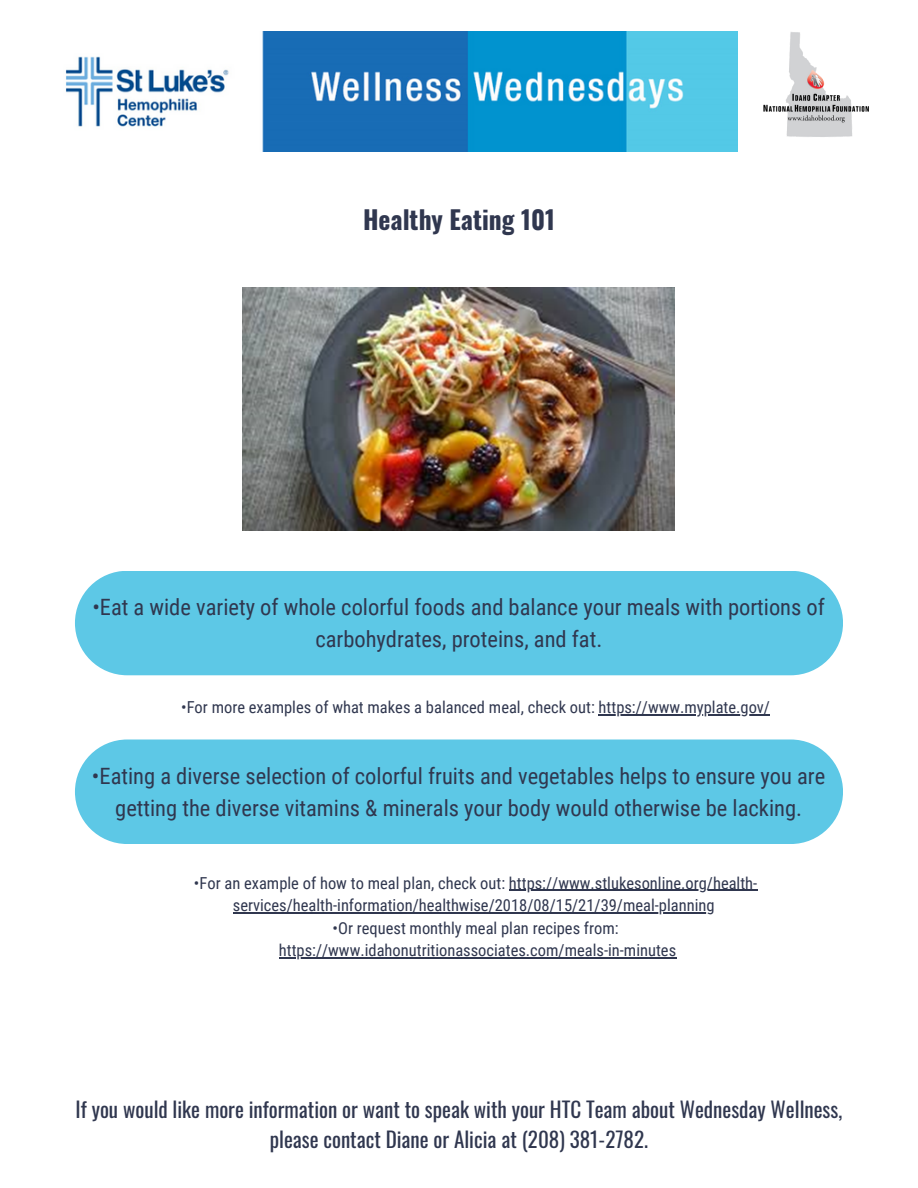
<style>
.page{position:relative;width:918px;height:1188px;background:#fff}
.page>*{position:absolute;margin:0;border:0;box-sizing:border-box;transform-origin:0 0}
.t1{font:700 25.5px "Oswald";color:#30374f}
.t2{font:22.5px/31.5px "Roboto Condensed";color:#30374f;text-align:center}
.t3{font:21px/29.5px "Oswald";color:#30374f;text-align:center}
.t4{font:16.5px/22.5px "Roboto Condensed";color:#30374f;text-align:center}
</style>
<div class="page">
<img style="left:65px;top:32px;width:672px;height:119px">
<img style="left:763px;top:32px;width:106px;height:105px">
<img style="left:243px;top:288px;width:432px;height:243px">
<div style="left:75px;top:571px;width:768px;height:104px;background:#5dc8e6;border-radius:52px"></div>
<hr style="left:599px;top:714px;width:171px;height:1px;background:#30374f">
<div style="left:75px;top:740px;width:768px;height:104px;background:#5dc8e6;border-radius:52px"></div>
<hr style="left:509px;top:890px;width:248px;height:1px;background:#30374f">
<hr style="left:233px;top:912px;width:482px;height:1px;background:#30374f">
<hr style="left:279px;top:957px;width:397px;height:1px;background:#30374f">
<h2 class="t1" style="left:363px;top:200px;width:193px">Healthy Eating 101</h2>
<p class="t2" style="left:92px;top:592px;width:734px">•Eat a wide variety of whole colorful foods and balance your meals with portions of carbohydrates, proteins, and fat.</p>
<p class="t4" style="left:181px;top:696px;width:590px">•For more examples of what makes a balanced meal, check out: https://www.myplate.gov/</p>
<p class="t2" style="left:92px;top:761px;width:735px">•Eating a diverse selection of colorful fruits and vegetables helps to ensure you are getting the diverse vitamins &amp; minerals your body would otherwise be lacking.</p>
<h2 class="t4" style="left:194px;top:872px;width:565px">•For an example of how to meal plan, check out: https://www.stlukesonline.org/health&shy;services/health-information/healthwise/2018/08/15/21/39/meal-planning</h2>
<p class="t4" style="left:279px;top:917px;width:399px">•Or request monthly meal plan recipes from: https://www.idahonutritionassociates.com/meals-in-minutes</p>
<p class="t3" style="left:76px;top:1094px;width:768px">If you would like more information or want to speak with your HTC Team about Wednesday Wellness, please contact Diane or Alicia at (208) 381-2782.</p>
</div>
